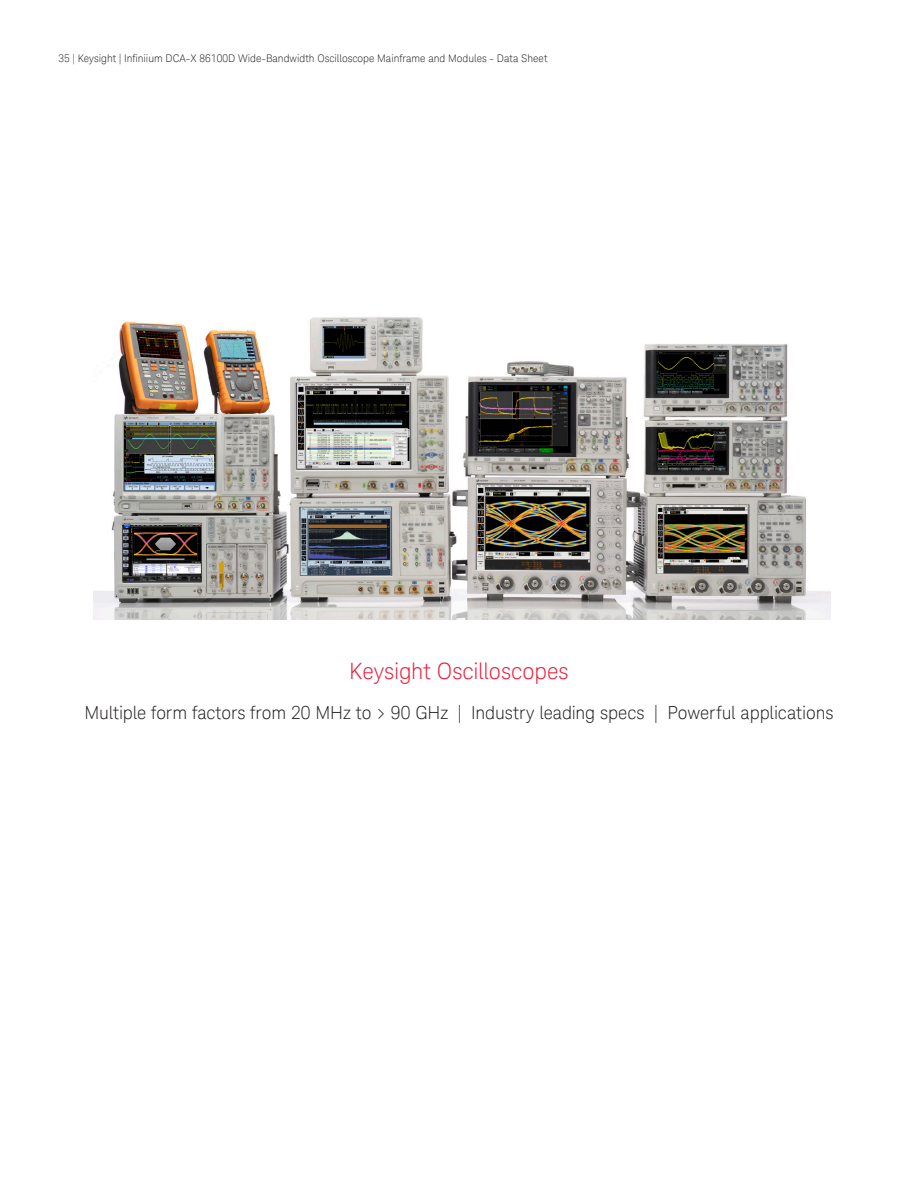
<style>
.page{position:relative;width:918px;height:1188px;background:#fff}
.page>*{position:absolute;margin:0;border:0;box-sizing:border-box;transform-origin:0 0}
.K_Heading_1{font:300 22.5px "Keysight Sans";letter-spacing:-.005em;color:#ed1a36}
.K_Heading_3{font:300 18px "Keysight Sans";letter-spacing:-.005em;color:#231f20}
.t1{font:300 10.5px "Keysight Sans";color:#231f20}
</style>
<div class="page">
<img style="left:94px;top:317px;width:736px;height:302px">
<p class="t1" style="left:59px;top:52px;width:490px">35 | Keysight | Infiniium DCA-X 86100D Wide-Bandwidth Oscilloscope Mainframe and Modules - Data Sheet</p>
<p class="K_Heading_1" style="left:349px;top:658px;width:221px">Keysight Oscilloscopes</p>
<p class="K_Heading_3" style="left:85px;top:702px;width:750px">Multiple form factors from 20 MHz to &gt; 90 GHz | Industry leading specs | Powerful applications</p>
</div>
